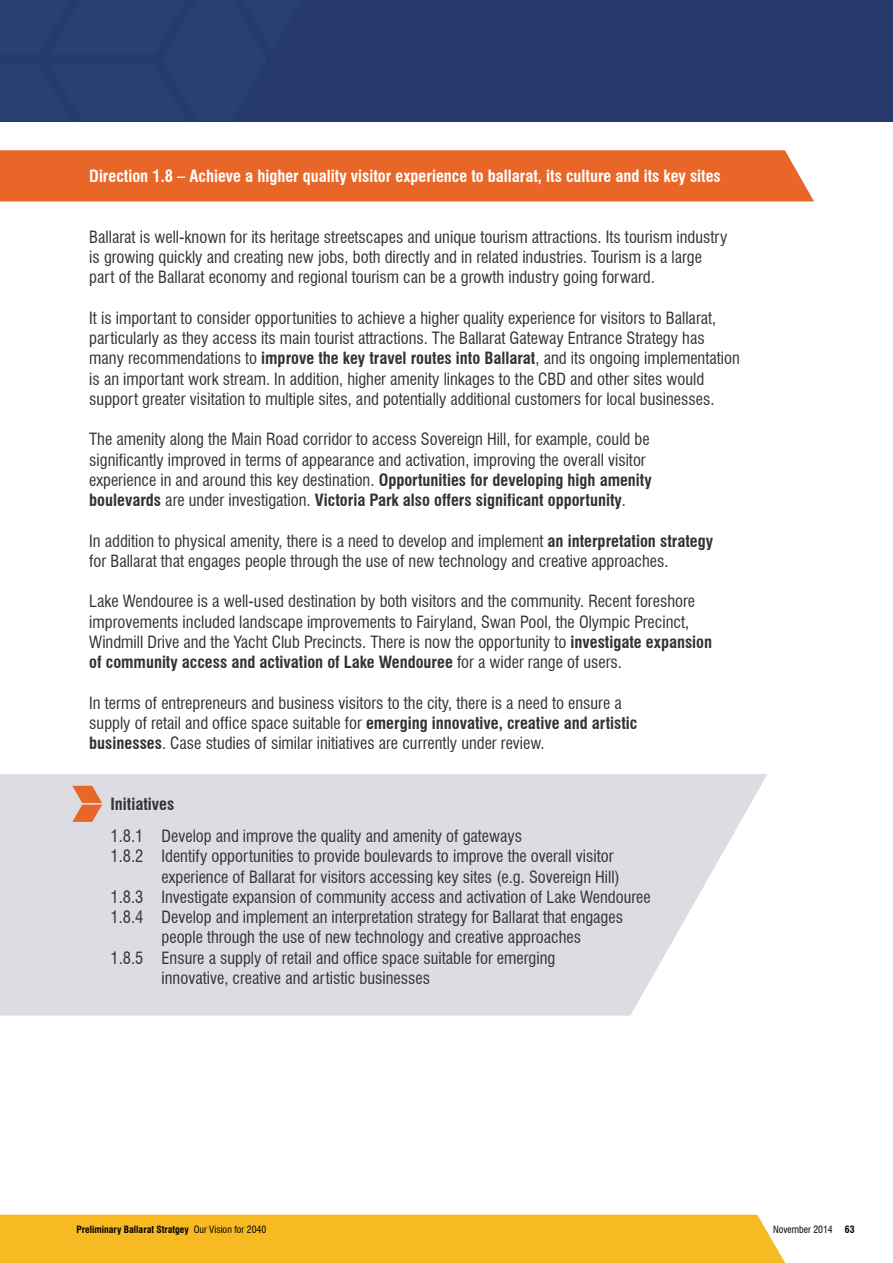
<style>
.page{position:relative;width:893px;height:1263px;background:#fff}
.page>*{position:absolute;margin:0;border:0;box-sizing:border-box;transform-origin:0 0}
.t1{font:condensed 16.5px/20.2px "Swiss 721 BT";color:#343332}
.t2{font:700 condensed 16.5px "Swiss 721 BT";color:#fff}
.t3{font:700 condensed 16.5px "Swiss 721 BT";color:#343332}
.t4{font:700 condensed 9.75px "Swiss 721 BT";color:#000}
.t5{font:condensed 9.75px "Swiss 721 BT";color:#000}
.s1{font-weight:700}
.s2{font-weight:400}
</style>
<div class="page">
<div style="left:0;top:150px;width:814px;height:52px;background:#e96629"></div>
<svg style="left:0;top:774px;width:767px;height:241px;background:#dee0e5"></svg>
<div style="left:0;top:0;width:893px;height:121px;background:#263a6c"></div>
<svg style="left:72px;top:786px;width:30px;height:36px"></svg>
<div style="left:0;top:1215px;width:785px;height:48px;background:#f8ba22"></div>
<p class="t2" style="left:89px;top:166px;width:633px">Direction 1.8 – Achieve a higher quality visitor experience to ballarat, its culture and its key sites</p>
<p class="t1" style="left:89px;top:227px;width:639px">Ballarat is well-known for its heritage streetscapes and unique tourism attractions. Its tourism industry is growing quickly and creating new jobs, both directly and in related industries. Tourism is a large part of the Ballarat economy and regional tourism can be a growth industry going forward.</p>
<p class="t1" style="left:89px;top:308px;width:652px">It is important to consider opportunities to achieve a higher quality experience for visitors to Ballarat, particularly as they access its main tourist attractions. The Ballarat Gateway Entrance Strategy has many recommendations to <span class="s1">improve the key travel routes into Ballarat</span>, and its ongoing implementation is an important work stream. In addition, higher amenity linkages to the CBD and other sites would support greater visitation to multiple sites, and potentially additional customers for local businesses.</p>
<p class="t1" style="left:89px;top:429px;width:564px">The amenity along the Main Road corridor to access Sovereign Hill, for example, could be significantly improved in terms of appearance and activation, improving the overall visitor experience in and around this key destination. <span class="s1">Opportunities for developing high amenity boulevards</span> are under investigation. <span class="s1">Victoria Park also offers significant opportunity</span>.</p>
<p class="t1" style="left:89px;top:530px;width:625px">In addition to physical amenity, there is a need to develop and implement <span class="s1">an interpretation strategy </span>for Ballarat that engages people through the use of new technology and creative approaches.</p>
<p class="t1" style="left:89px;top:591px;width:624px">Lake Wendouree is a well-used destination by both visitors and the community. Recent foreshore improvements included landscape improvements to Fairyland, Swan Pool, the Olympic Precinct, Windmill Drive and the Yacht Club Precincts. There is now the opportunity to <span class="s1">investigate expansion of community access and activation of Lake Wendouree</span> for a wider range of users.</p>
<p class="t1" style="left:89px;top:692px;width:550px">In terms of entrepreneurs and business visitors to the city, there is a need to ensure a supply of retail and office space suitable for <span class="s1">emerging innovative, creative and artistic businesses</span>. Case studies of similar initiatives are currently under review.</p>
<p class="t3" style="left:111px;top:794px;width:65px">Initiatives</p>
<p class="t1" style="left:111px;top:826px;width:413px">1.8.1 Develop and improve the quality and amenity of gateways</p>
<p class="t1" style="left:111px;top:846px;width:505px">1.8.2 Identify opportunities to provide boulevards to improve the overall visitor</p>
<p class="t1" style="left:162px;top:866px;width:460px">experience of Ballarat for visitors accessing key sites (e.g. Sovereign Hill)</p>
<p class="t1" style="left:111px;top:887px;width:542px">1.8.3 Investigate expansion of community access and activation of Lake Wendouree</p>
<p class="t1" style="left:111px;top:907px;width:514px">1.8.4 Develop and implement an interpretation strategy for Ballarat that engages</p>
<p class="t1" style="left:162px;top:927px;width:421px">people through the use of new technology and creative approaches</p>
<p class="t1" style="left:111px;top:947px;width:446px">1.8.5 Ensure a supply of retail and office space suitable for emerging</p>
<p class="t1" style="left:162px;top:968px;width:270px">innovative, creative and artistic businesses</p>
<p class="t4" style="left:77px;top:1224px;width:191px">Preliminary Ballarat Stratgey <span class="s2">Our Vision for 2040</span></p>
<p class="t5" style="left:773px;top:1224px;width:83px">November 2014 <span class="s1">63</span></p>
</div>
